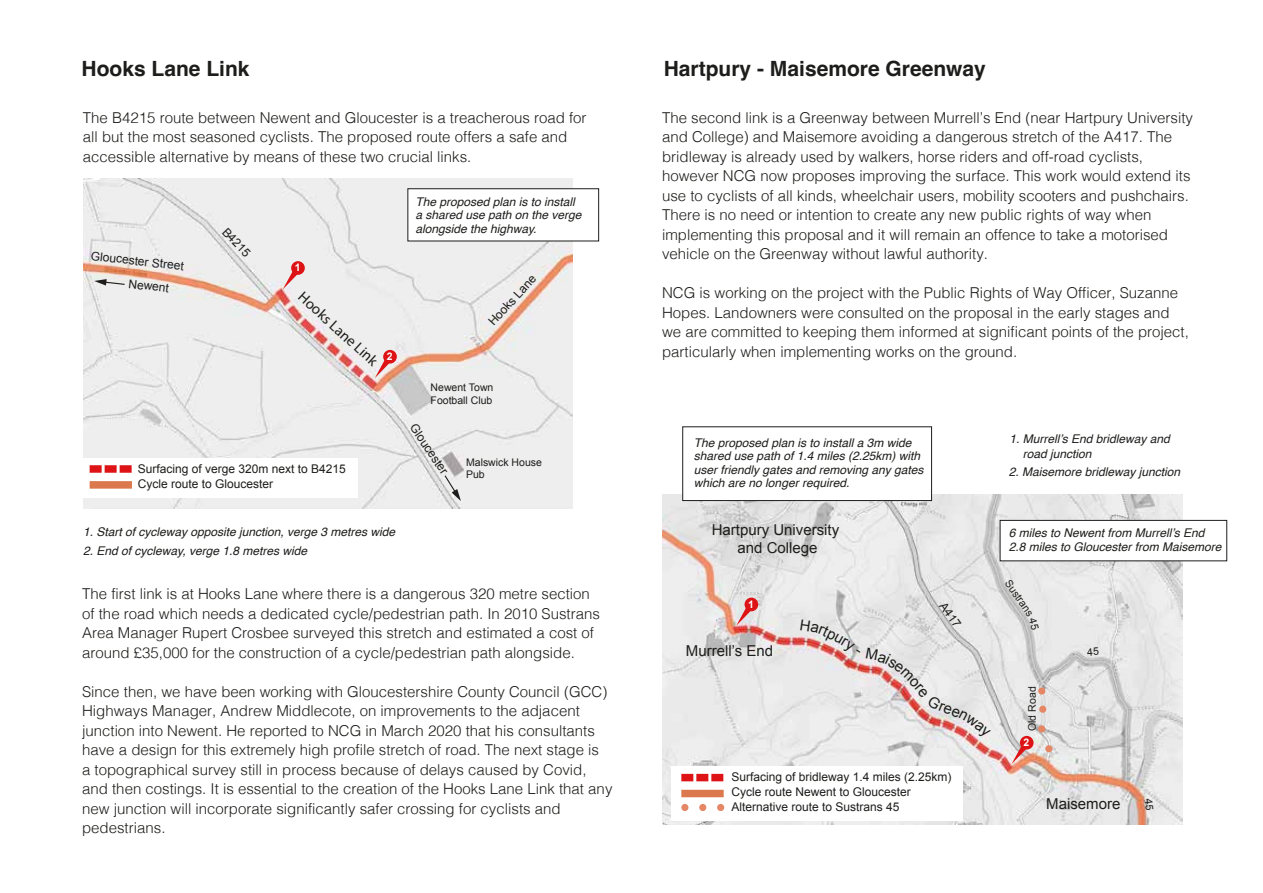
<style>
.page{position:relative;width:1263px;height:893px;background:#fff}
.page>*{position:absolute;margin:0;border:0;box-sizing:border-box;transform-origin:0 0}
.t1{font:700 21px "Helvetica";color:#1d1d1b}
.t2{font:300 15px/19.5px "Helvetica";color:#1d1d1b}
.t3{font:15px/18px "Arial";color:#1d1d1b;text-align:center}
.t4{font:15px "Myriad Pro";color:#1d1d1b}
.t5{font:italic 12px/13.5px "Helvetica";color:#1d1d1b}
.t6{font:12px/15px "Arial";color:#1d1d1b}
.t7{font:10.5px/12.6px "Arial";color:#1d1d1b}
.t8{font:700 10.5px "Arial";color:#fff}
</style>
<div class="page">
<img style="left:662px;top:493px;width:521px;height:331px">
<img style="left:83px;top:179px;width:489px;height:330px">
<div style="left:408px;top:189px;width:191px;height:52px;background:#fff"></div>
<div style="left:1000px;top:520px;width:227px;height:41px;background:#fff;border:1px solid #1d1d1b"></div>
<div style="left:671px;top:766px;width:291px;height:55px;background:#fff"></div>
<div style="left:81px;top:459px;width:277px;height:39px;background:#fff"></div>
<div style="left:682px;top:427px;width:250px;height:74px;background:#fff;border:1px solid #1d1d1b"></div>
<div style="left:681px;top:790px;width:43px;height:7px;background:#db784d"></div>
<svg style="left:681px;top:774px;width:43px;height:7px"></svg>
<div style="left:681px;top:804px;width:7px;height:7px;background:#e58765;border-radius:50%"></div>
<div style="left:717px;top:804px;width:7px;height:7px;background:#e58765;border-radius:50%"></div>
<div style="left:699px;top:804px;width:7px;height:7px;background:#e58765;border-radius:50%"></div>
<div style="left:744px;top:598px;width:14px;height:13px;background:#dd1315;border-radius:50%"></div>
<svg style="left:736px;top:608px;width:15px;height:18px"></svg>
<div style="left:1020px;top:736px;width:13px;height:14px;background:#dd1315;border-radius:50%"></div>
<svg style="left:1011px;top:746px;width:15px;height:18px"></svg>
<div style="left:291px;top:261px;width:14px;height:14px;background:#dd1315;border-radius:50%"></div>
<svg style="left:283px;top:271px;width:14px;height:18px"></svg>
<div style="left:383px;top:350px;width:14px;height:14px;background:#dd1315;border-radius:50%"></div>
<svg style="left:375px;top:360px;width:14px;height:18px"></svg>
<div style="left:1045px;top:745px;width:7px;height:7px;background:#e58765;border-radius:50%"></div>
<div style="left:1038px;top:725px;width:7px;height:7px;background:#e58765;border-radius:50%"></div>
<div style="left:1039px;top:706px;width:7px;height:7px;background:#e58765;border-radius:50%"></div>
<div style="left:1038px;top:687px;width:7px;height:8px;background:#e58765;border-radius:50%"></div>
<div style="left:90px;top:481px;width:42px;height:8px;background:#db784d"></div>
<svg style="left:90px;top:465px;width:42px;height:8px"></svg>
<svg style="left:94px;top:279px;width:32px;height:7px"></svg>
<svg style="left:443px;top:474px;width:18px;height:27px"></svg>
<svg style="left:1029px;top:618px;width:10px;height:12px"></svg>
<svg style="left:1087px;top:647px;width:12px;height:9px"></svg>
<svg style="left:1145px;top:798px;width:8px;height:12px"></svg>
<svg style="left:800px;top:619px;width:60px;height:35px;background:#e2d0d0"></svg>
<svg style="left:866px;top:648px;width:125px;height:92px;background:#e5dada"></svg>
<h1 class="t1" style="left:82px;top:56px;width:170px">Hooks Lane Link</h1>
<p class="t2" style="left:83px;top:107px;width:505px">The B4215 route between Newent and Gloucester is a treacherous road for all but the most seasoned cyclists. The proposed route offers a safe and accessible alternative by means of these two crucial links.</p>
<p class="t6" style="left:132px;top:248px;width:55px;line-height:23.9px;text-indent:-40px;rotate:6deg">Gloucester Street<br>Newent</p>
<p class="t6" style="left:230px;top:225px;width:36px;rotate:46deg">B4215</p>
<p class="t8" style="left:295px;top:261px;width:7px">1</p>
<p class="t4" style="left:307px;top:288px;width:103px;rotate:42deg">Hooks Lane Link</p>
<p class="t8" style="left:387px;top:350px;width:7px">2</p>
<p class="t6" style="left:138px;top:461px;width:210px">Surfacing of verge 320m next to B4215<br>Cycle route to Gloucester</p>
<p class="t5" style="left:415px;top:195px;width:168px">The proposed plan is to install a shared use path on the verge alongside the highway.</p>
<p class="t6" style="left:485px;top:319px;width:66px;rotate:-48deg">Hooks Lane</p>
<p class="t7" style="left:431px;top:381px;width:64px">Newent Town<br>Football Club</p>
<p class="t6" style="left:419px;top:421px;width:60px;rotate:56deg">Gloucester</p>
<p class="t7" style="left:466px;top:456px;width:77px">Malswick House<br>Pub</p>
<p class="t5" style="left:83px;top:525px;width:314px">1. Start of cycleway opposite junction, verge 3 metres wide</p>
<p class="t5" style="left:83px;top:545px;width:225px">2. End of cycleway, verge 1.8 metres wide</p>
<p class="t2" style="left:82px;top:583px;width:519px">The first link is at Hooks Lane where there is a dangerous 320 metre section of the road which needs a dedicated cycle/pedestrian path. In 2010 Sustrans Area Manager Rupert Crosbee surveyed this stretch and estimated a cost of around £35,000 for the construction of a cycle/pedestrian path alongside.</p>
<p class="t2" style="left:82px;top:680px;width:532px">Since then, we have been working with Gloucestershire County Council (GCC)<br>Highways Manager, Andrew Middlecote, on improvements to the adjacent junction into Newent. He reported to NCG in March 2020 that his consultants have a design for this extremely high profile stretch of road. The next stage is<br>a topographical survey still in process because of delays caused by Covid, and then costings. It is essential to the creation of the Hooks Lane Link that any new junction will incorporate significantly safer crossing for cyclists and pedestrians.</p>
<h1 class="t1" style="left:664px;top:56px;width:324px">Hartpury - Maisemore Greenway</h1>
<p class="t2" style="left:662px;top:107px;width:532px">The second link is a Greenway between Murrell’s End (near Hartpury University and College) and Maisemore avoiding a dangerous stretch of the A417. The bridleway is already used by walkers, horse riders and off-road cyclists, however NCG now proposes improving the surface. This work would extend its use to cyclists of all kinds, wheelchair users, mobility scooters and pushchairs.<br>There is no need or intention to create any new public rights of way when implementing this proposal and it will remain an offence to take a motorised vehicle on the Greenway without lawful authority.</p>
<p class="t2" style="left:662px;top:282px;width:528px">NCG is working on the project with the Public Rights of Way Officer, Suzanne Hopes. Landowners were consulted on the proposal in the early stages and we are committed to keeping them informed at significant points of the project, particularly when implementing works on the ground.</p>
<p class="t5" style="left:694px;top:436px;width:231px">The proposed plan is to install a 3m wide shared use path of 1.4 miles (2.25km) with user friendly gates and removing any gates which are no longer required.</p>
<p class="t3" style="left:712px;top:521px;width:129px">Hartpury University and College</p>
<p class="t8" style="left:748px;top:597px;width:7px">1</p>
<p class="t3" style="left:686px;top:642px;width:89px">Murrell’s End</p>
<p class="t6" style="left:948px;top:599px;width:30px;rotate:55deg">A417</p>
<p class="t6" style="left:731px;top:769px;width:222px">Surfacing of bridleway 1.4 miles (2.25km)<br>Cycle route Newent to Gloucester<br>Alternative route to Sustrans 45</p>
<p class="t5" style="left:1023px;top:432px;width:149px;line-height:15px;text-indent:-13px">1. Murrell’s End bridleway and road junction</p>
<p class="t5" style="left:1009px;top:465px;width:173px">2. Maisemore bridleway junction</p>
<p class="t5" style="left:1009px;top:527px;width:214px">6 miles to Newent from Murrell’s End<br>2.8 miles to Gloucester from Maisemore</p>
<p class="t7" style="left:1012px;top:578px;width:43px;rotate:55deg">Sustrans</p>
<p class="t7" style="left:1026px;top:731px;width:46px;rotate:-90deg">Old Road</p>
<p class="t8" style="left:1023px;top:736px;width:7px">2</p>
<p class="t3" style="left:1046px;top:795px;width:76px">Maisemore</p>
</div>
